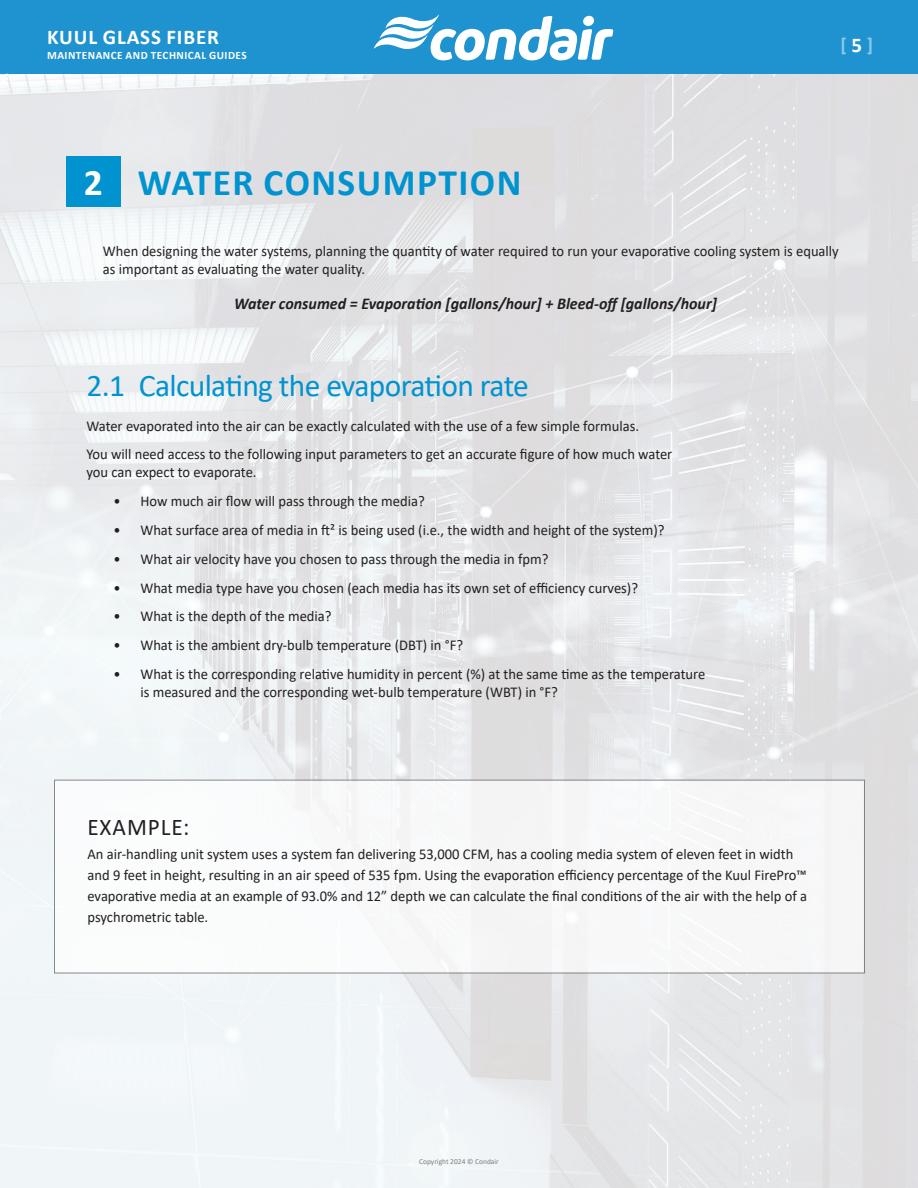
<style>
.page{position:relative;width:918px;height:1188px;background:#fff}
.page>*{position:absolute;margin:0;border:0;box-sizing:border-box;transform-origin:0 0}
.t1{font:700 37.5px "Calibri";letter-spacing:.04em;color:#0093d0}
.Subhead{font:31.5px "Calibri";letter-spacing:-.02em;color:#0093d0}
.Body_text{font:24px "Calibri";letter-spacing:.04em;color:#231f20}
.t2{font:700 21px "Calibri";letter-spacing:.04em;color:#fff}
.t3{font:700 19.5px "Calibri";color:#89c9ea}
.t4{font:italic 700 16.5px "Calibri";color:#231f20}
.Body_text-2{font:15px/18px "Calibri";color:#231f20}
.t5{font:700 11.25px "Calibri";letter-spacing:.04em;color:#fff}
.t6{font:7.5px "Calibri";color:#7d7f82}
.s1{color:#fff}
.s2{font-size:21px;color:#fff}
</style>
<div class="page">
<img style="left:0;top:74px;width:918px;height:1114px">
<div style="left:0;top:0;width:918px;height:74px;background:#1f92d0"></div>
<svg style="left:0;top:73px;width:7px;height:12px"></svg>
<svg style="left:374px;top:14px;width:239px;height:46px"></svg>
<div style="left:54px;top:780px;width:811px;height:193px;background:#f8f8f9"></div>
<div style="left:67px;top:156px;width:54px;height:51px;background:#0093d0"></div>
<h3 class="t2" style="left:47px;top:22px;width:173px">KUUL GLASS FIBER</h3>
<p class="t5" style="left:47px;top:48px;width:201px">MAINTENANCE AND TECHNICAL GUIDES</p>
<p class="t1" style="left:84px;top:156px;width:439px"><span class="s1">2</span> WATER CONSUMPTION</p>
<h3 class="t3" style="left:840px;top:30px;width:34px">[<span class="s2">5</span>]</h3>
<p class="Body_text-2" style="left:103px;top:242px;width:737px">When designing the water systems, planning the quantity of water required to run your evaporative cooling system is equally as important as evaluating the water quality.</p>
<p class="t4" style="left:234px;top:292px;width:484px">Water consumed = Evaporation [gallons/hour] + Bleed-off [gallons/hour]</p>
<p class="Subhead" style="left:86px;top:364px;width:444px">2.1 Calculating the evaporation rate</p>
<p class="Body_text-2" style="left:86px;top:416px;width:554px">Water evaporated into the air can be exactly calculated with the use of a few simple formulas.</p>
<p class="Body_text-2" style="left:86px;top:445px;width:587px">You will need access to the following input parameters to get an accurate figure of how much water you can expect to evaporate.</p>
<p class="Body_text-2" style="left:113px;top:492px;width:313px">• How much air flow will pass through the media?</p>
<p class="Body_text-2" style="left:113px;top:521px;width:553px">• What surface area of media in ft² is being used (i.e., the width and height of the system)?</p>
<p class="Body_text-2" style="left:113px;top:550px;width:437px">• What air velocity have you chosen to pass through the media in fpm?</p>
<p class="Body_text-2" style="left:113px;top:578px;width:526px">• What media type have you chosen (each media has its own set of efficiency curves)?</p>
<p class="Body_text-2" style="left:113px;top:607px;width:220px">• What is the depth of the media?</p>
<p class="Body_text-2" style="left:113px;top:636px;width:351px">• What is the ambient dry-bulb temperature (DBT) in °F?</p>
<p class="Body_text-2" style="left:140px;top:665px;width:566px;text-indent:-27px">• What is the corresponding relative humidity in percent (%) at the same time as the temperature is measured and the corresponding wet-bulb temperature (WBT) in °F?</p>
<p class="Body_text" style="left:87px;top:810px;width:104px">EXAMPLE:</p>
<p class="Body_text-2" style="left:87px;top:844px;width:721px;line-height:21px">An air-handling unit system uses a system fan delivering 53,000 CFM, has a cooling media system of eleven feet in width and 9 feet in height, resulting in an air speed of 535 fpm. Using the evaporation efficiency percentage of the Kuul FirePro™ evaporative media at an example of 93.0% and 12” depth we can calculate the final conditions of the air with the help of a psychrometric table.</p>
<p class="t6" style="left:419px;top:1156px;width:81px">Copyright 2024 © Condair</p>
</div>
